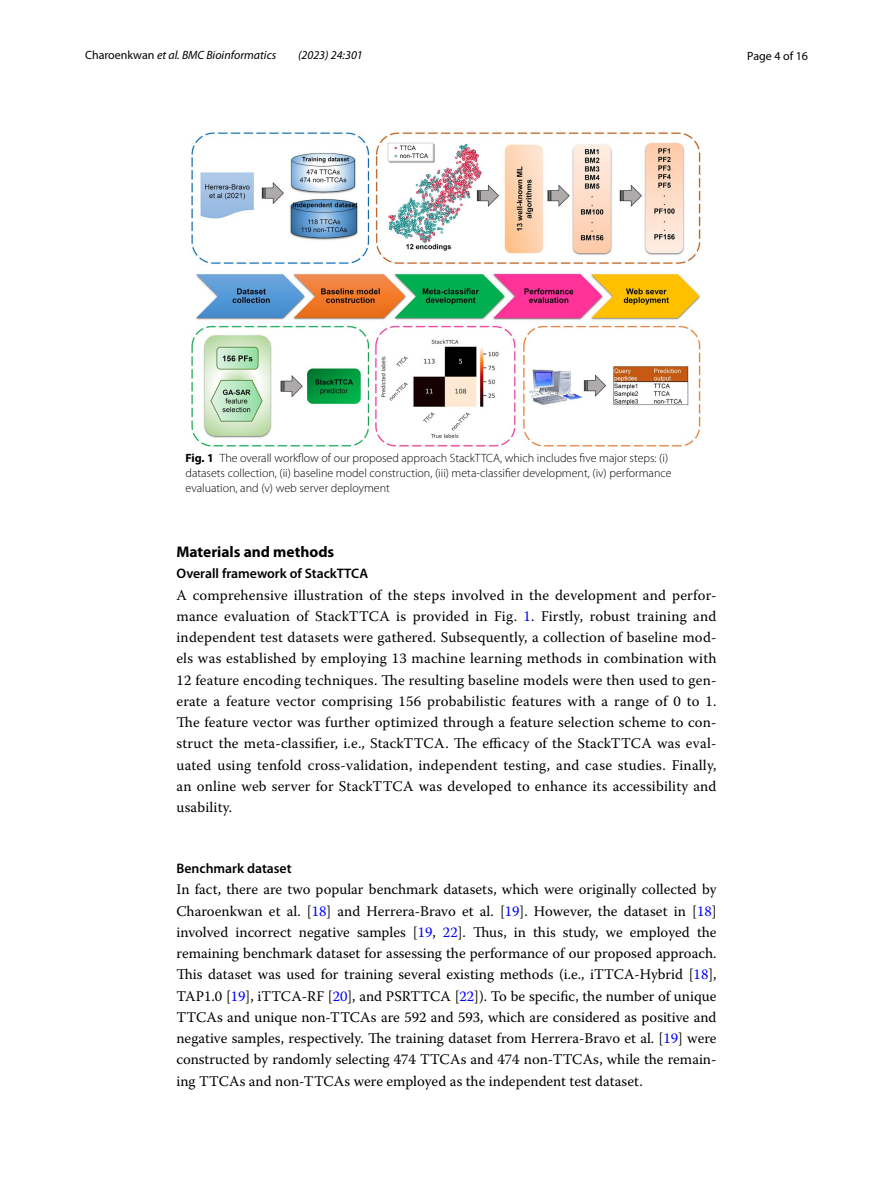
<style>
.page{position:relative;width:893px;height:1187px;background:#fff}
.page>*{position:absolute;margin:0;border:0;box-sizing:border-box;transform-origin:0 0}
.t1{font:700 15.45px "Myriad Pro";color:#000}
.t2{font:14.7px/21.3px "Warnock Pro";letter-spacing:.01em;color:#000;text-align:justify}
.t3{font:600 13.8px "Myriad Pro";color:#000}
.t4{font:300 12px/15px "Myriad Pro";color:#000}
.t5{font:italic 12px "Myriad Pro";color:#000}
.t6{font:12px "Myriad Pro";color:#000}
.s1{font-style:normal}
.s2{font-weight:700}
.s3{color:#00f}
</style>
<div class="page">
<img style="left:191px;top:133px;width:511px;height:313px">
<p class="t5" style="left:85px;top:48px;width:193px"><span class="s1">Charoenkwan</span> et al. BMC Bioinformatics</p>
<p class="t5" style="left:298px;top:48px;width:66px">(2023) 24:301</p>
<p class="t6" style="left:747px;top:48px;width:62px">Page 4 of 16</p>
<p class="t4" style="left:185px;top:450px;width:488px"><span class="s2">Fig. 1</span> The overall workflow of our proposed approach StackTTCA, which includes five major steps: (i) datasets collection, (ii) baseline model construction, (iii) meta-classifier development, (iv) performance evaluation, and (v) web server deployment</p>
<p class="t1" style="left:176px;top:542px;width:159px">Materials and methods</p>
<p class="t3" style="left:176px;top:565px;width:193px">Overall framework of StackTTCA</p>
<p class="t2" style="left:176px;top:584px;width:542px">A comprehensive illustration of the steps involved in the development and perfor&shy;mance evaluation of StackTTCA is provided in Fig. <span class="s3">1</span>. Firstly, robust training and independent test datasets were gathered. Subsequently, a collection of baseline mod&shy;els was established by employing 13 machine learning methods in combination with 12 feature encoding techniques. The resulting baseline models were then used to gen&shy;erate a feature vector comprising 156 probabilistic features with a range of 0 to 1.<br>The feature vector was further optimized through a feature selection scheme to con&shy;struct the meta-classifier, i.e., StackTTCA. The efficacy of the StackTTCA was eval&shy;uated using tenfold cross-validation, independent testing, and case studies. Finally, an online web server for StackTTCA was developed to enhance its accessibility and usability.</p>
<p class="t3" style="left:176px;top:859px;width:117px">Benchmark dataset</p>
<p class="t2" style="left:176px;top:878px;width:542px">In fact, there are two popular benchmark datasets, which were originally collected by Charoenkwan et al. [<span class="s3">18</span>] and Herrera-Bravo et al. [<span class="s3">19</span>]. However, the dataset in [<span class="s3">18</span>] involved incorrect negative samples [<span class="s3">19</span>, <span class="s3">22</span>]. Thus, in this study, we employed the remaining benchmark dataset for assessing the performance of our proposed approach.<br>This dataset was used for training several existing methods (i.e., iTTCA-Hybrid [<span class="s3">18</span>], TAP1.0 [<span class="s3">19</span>], iTTCA-RF [<span class="s3">20</span>], and PSRTTCA [<span class="s3">22</span>]). To be specific, the number of unique TTCAs and unique non-TTCAs are 592 and 593, which are considered as positive and negative samples, respectively. The training dataset from Herrera-Bravo et al. [<span class="s3">19</span>] were constructed by randomly selecting 474 TTCAs and 474 non-TTCAs, while the remain&shy;ing TTCAs and non-TTCAs were employed as the independent test dataset.</p>
</div>
